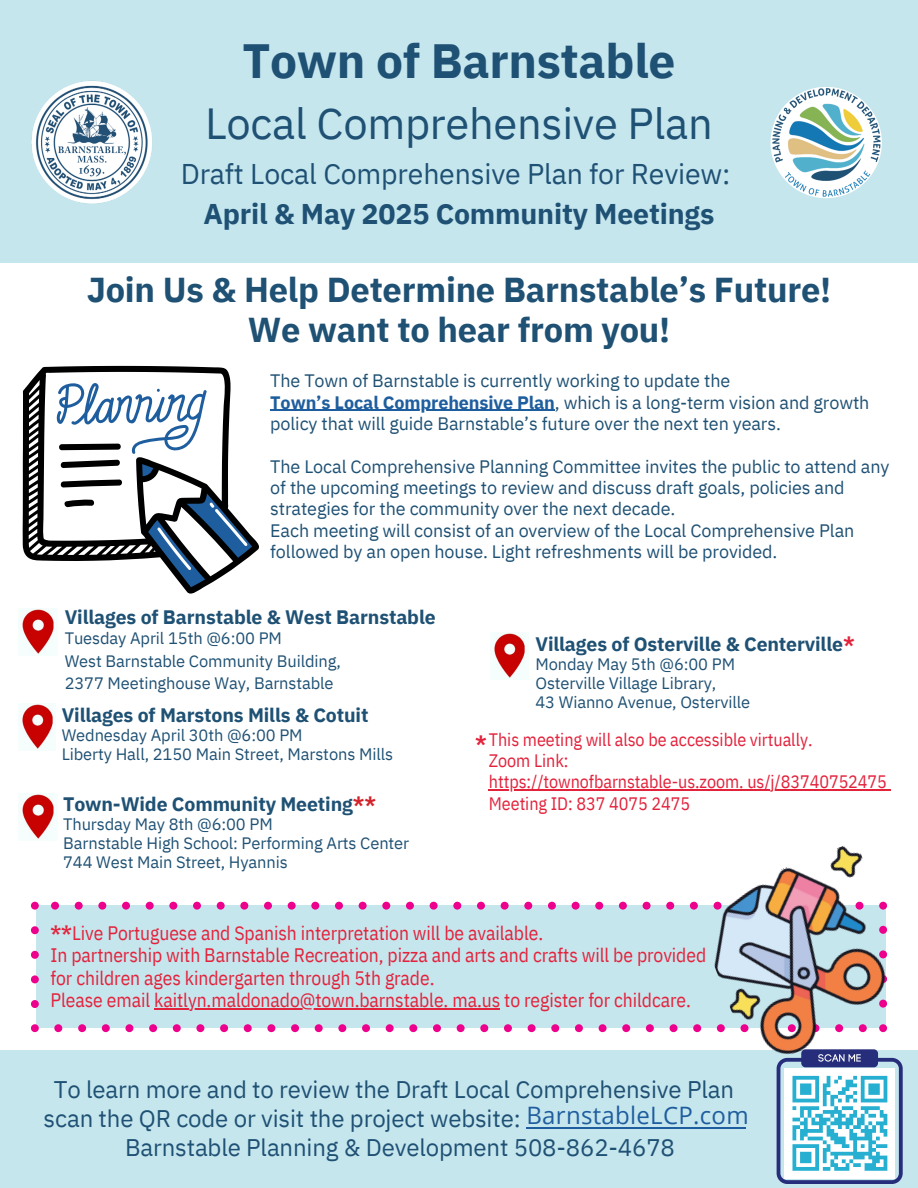
<style>
.page{position:relative;width:918px;height:1188px;background:#fff}
.page>*{position:absolute;margin:0;border:0;box-sizing:border-box;transform-origin:0 0}
.t1{font:700 48px "IBM Plex Sans";letter-spacing:-.005em;color:#1f5174}
.t2{font:43.5px "IBM Plex Sans";letter-spacing:-.005em;color:#1f5174}
.t3{font:700 34.5px/40.5px "IBM Plex Sans";letter-spacing:-.005em;color:#1f5174;text-align:center}
.t4{font:28.5px/39.3px "IBM Plex Sans";letter-spacing:-.005em;color:#1f5174;text-align:center}
.t5{font:24px "IBM Plex Sans";letter-spacing:-.005em;color:#1f5174}
.t6{font:24px "Open Sans";letter-spacing:.01em;color:#1f5e9e}
.t7{font:19.5px/22.5px "IBM Plex Sans Cond";letter-spacing:-.005em;color:#e3233c}
.t8{font:700 19.5px "IBM Plex Sans";letter-spacing:-.005em;color:#1f5174}
.t9{font:700 19.5px "IBM Plex Sans";color:#e3233c}
.t10{font:18px/21.3px "IBM Plex Sans";letter-spacing:-.005em;color:#1f5174}
.t11{font:18px/21.3px "IBM Plex Sans Cond";letter-spacing:-.005em;color:#e3233c}
.t12{font:16.5px/22.5px "IBM Plex Sans";letter-spacing:-.005em;color:#1f5174}
.s1{font-weight:700}
.s2{font-weight:700;color:#1f5e9e}
.s3{color:#e3233c}
.s4{color:#d2232a}
</style>
<div class="page">
<svg style="left:31px;top:902px;width:660px;height:130px;fill:#c6e6ee"></svg>
<div style="left:0;top:1050px;width:918px;height:138px;background:#c6e6ee"></div>
<div style="left:0;top:0;width:918px;height:263px;background:#c6e6ee"></div>
<hr style="left:526px;top:1128px;width:220px;height:1px;background:#1f5e9e">
<img style="left:770px;top:87px;width:112px;height:112px">
<img style="left:31px;top:80px;width:121px;height:124px">
<svg style="left:23px;top:366px;width:236px;height:228px"></svg>
<svg style="left:56px;top:382px;width:199px;height:209px"></svg>
<img style="left:691px;top:846px;width:197px;height:223px">
<img style="left:19px;top:608px;width:38px;height:47px">
<img style="left:491px;top:633px;width:37px;height:47px">
<img style="left:19px;top:704px;width:37px;height:47px">
<img style="left:19px;top:793px;width:38px;height:47px">
<div style="left:801px;top:1049px;width:77px;height:18px;background:#262d7a;border-radius:4px"></div>
<svg style="left:777px;top:1054px;width:126px;height:130px"></svg>
<svg style="left:834px;top:1167px;width:15px;height:4px"></svg>
<svg style="left:865px;top:1167px;width:22px;height:4px"></svg>
<hr style="left:270px;top:410px;width:285px;height:1px;background:#1f5e9e">
<hr style="left:154px;top:1009px;width:346px;height:1px;background:#e3233c">
<hr style="left:489px;top:789px;width:398px;height:2px;background:#e3233c">
<p class="t1" style="left:242px;top:28px;width:435px">Town of Barnstable</p>
<p class="t2" style="left:205px;top:95px;width:509px">Local Comprehensive Plan</p>
<p class="t4" style="left:181px;top:154px;width:551px">Draft Local Comprehensive Plan for Review:<br><span class="s1">April &amp; May 2025 Community Meetings</span></p>
<h4 class="t3" style="left:87px;top:269px;width:746px">Join Us &amp; Help Determine Barnstable’s Future!<br>We want to hear from you!</h4>
<p class="t10" style="left:270px;top:370px;width:462px">The Town of Barnstable is currently working to update the</p>
<p class="t10" style="left:270px;top:391px;width:601px"><span class="s2">Town’s Local Comprehensive Plan</span>, which is a long-term vision and growth policy that will guide Barnstable’s future over the next ten years.</p>
<p class="t10" style="left:270px;top:455px;width:621px">The Local Comprehensive Planning Committee invites the public to attend any of the upcoming meetings to review and discuss draft goals, policies and strategies for the community over the next decade.</p>
<p class="t10" style="left:270px;top:519px;width:586px">Each meeting will consist of an overview of the Local Comprehensive Plan followed by an open house. Light refreshments will be provided.</p>
<h3 class="t8" style="left:65px;top:604px;width:373px">Villages of Barnstable &amp; West Barnstable</h3>
<h3 class="t12" style="left:65px;top:627px;width:278px">Tuesday April 15th @6:00 PM<br>West Barnstable Community Building,<br>2377 Meetinghouse Way, Barnstable</h3>
<p class="t8" style="left:535px;top:631px;width:321px">Villages of Osterville &amp; Centerville<span class="s3">*</span></p>
<p class="t12" style="left:535px;top:654px;width:216px;line-height:19.2px">Monday May 5th @6:00 PM<br>Osterville Village Library,<br>43 Wianno Avenue, Osterville</p>
<h1 class="t8" style="left:62px;top:702px;width:308px">Villages of Marstons Mills &amp; Cotuit</h1>
<h4 class="t12" style="left:62px;top:723px;width:242px">Wednesday April 30th @6:00 PM</h4>
<h1 class="t12" style="left:62px;top:742px;width:333px">Liberty Hall, 2150 Main Street, Marstons Mills</h1>
<h2 class="t8" style="left:63px;top:791px;width:314px">Town-Wide Community Meeting<span class="s4">**</span></h2>
<h4 class="t12" style="left:63px;top:813px;width:211px">Thursday May 8th @6:00 PM</h4>
<p class="t12" style="left:63px;top:832px;width:348px">Barnstable High School: Performing Arts Center</p>
<p class="t12" style="left:63px;top:851px;width:226px">744 West Main Street, Hyannis</p>
<p class="t9" style="left:475px;top:730px;width:13px">*</p>
<p class="t11" style="left:489px;top:728px;width:325px">This meeting will also be accessible virtually.<br>Zoom Link:</p>
<h4 class="t11" style="left:489px;top:771px;width:400px">https://townofbarnstable-us.zoom. us/j/83740752475<br>Meeting ID: 837 4075 2475</h4>
<p class="t7" style="left:51px;top:921px;width:657px"><span class="s1">**</span>Live Portuguese and Spanish interpretation will be available.<br>In partnership with Barnstable Recreation, pizza and arts and crafts will be provided for children ages kindergarten through 5th grade.<br>Please email kaitlyn.maldonado@town.barnstable. ma.us to register for childcare.</p>
<p class="t5" style="left:54px;top:1074px;width:682px">To learn more and to review the Draft Local Comprehensive Plan</p>
<p class="t5" style="left:44px;top:1103px;width:479px">scan the QR code or visit the project website:</p>
<p class="t5" style="left:125px;top:1131px;width:552px">Barnstable Planning &amp; Development 508-862-4678</p>
<p class="t6" style="left:526px;top:1099px;width:224px">BarnstableLCP.com</p>
</div>
